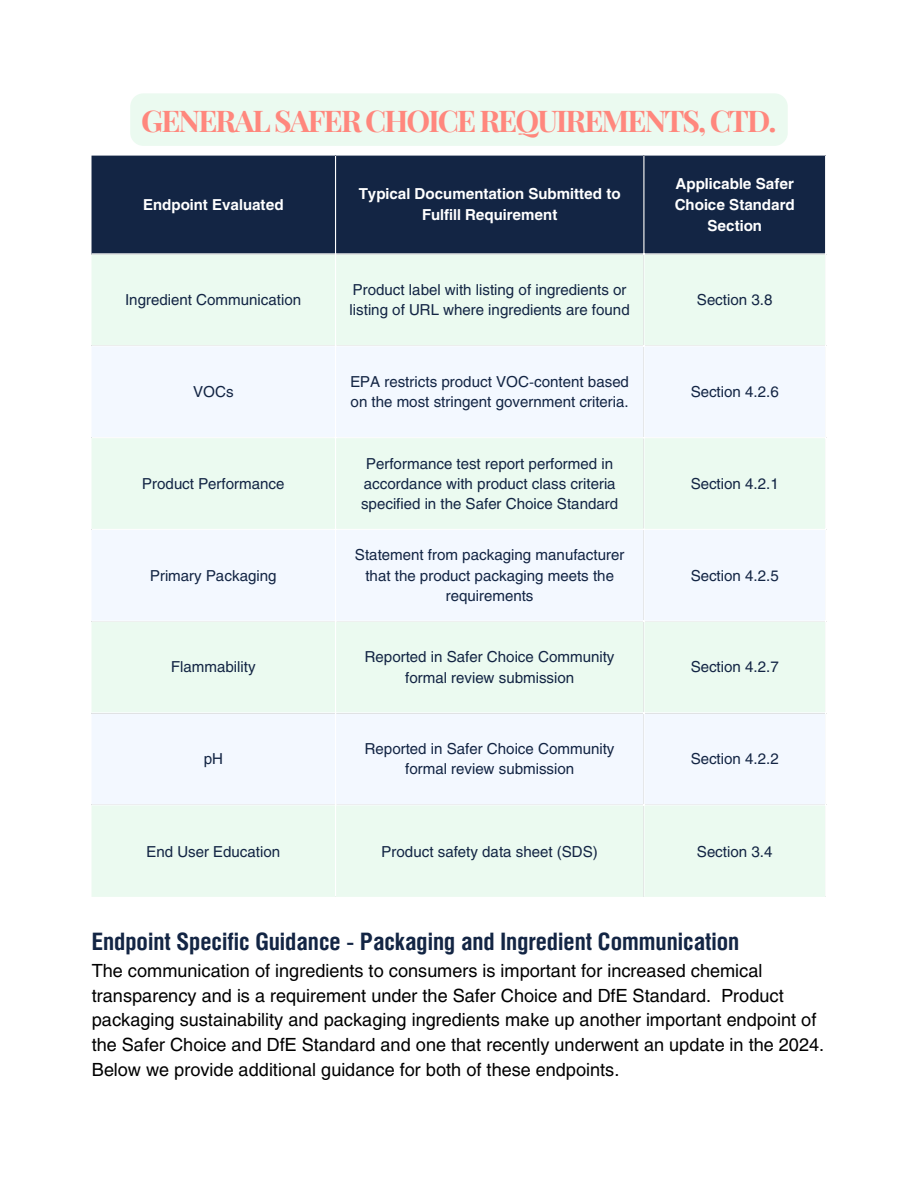
<style>
.page{position:relative;width:918px;height:1188px;background:#fff}
.page>*{position:absolute;margin:0;border:0;box-sizing:border-box;transform-origin:0 0}
.t1{font:700 30px "Playfair Display";letter-spacing:-.06em;color:#ff877d}
.t2{font:700 24px "Helios Cond";color:#132544}
.t3{font:18px/24.8px "Helios";color:#000}
.t4{font:15px/20.2px "Helios";color:#132544;text-align:center}
.t5{font:700 15px/21.3px "Helios";color:#fff;text-align:center}
</style>
<div class="page">
<div style="left:92px;top:156px;width:733px;height:97px;background:#132544"></div>
<div style="left:92px;top:255px;width:733px;height:642px;background:#ebfaf0"></div>
<svg style="left:92px;top:346px;width:733px;height:458px;fill:#f3f8ff"></svg>
<hr style="left:335px;top:156px;width:1px;height:741px;background:#fff">
<hr style="left:643px;top:156px;width:1px;height:741px;background:#fff">
<hr style="left:92px;top:345px;width:734px;height:1px;background:#fff">
<hr style="left:92px;top:437px;width:734px;height:1px;background:#fff">
<hr style="left:92px;top:529px;width:734px;height:1px;background:#fff">
<hr style="left:92px;top:621px;width:734px;height:1px;background:#fff">
<hr style="left:92px;top:712px;width:734px;height:2px;background:#fff">
<hr style="left:92px;top:804px;width:734px;height:1px;background:#fff">
<div style="left:130px;top:93px;width:658px;height:53px;background:#ebfaf0;border-radius:13px"></div>
<p class="t1" style="left:141px;top:100px;width:637px">GENERAL SAFER CHOICE REQUIREMENTS, CTD.</p>
<h1 class="t5" style="left:143px;top:194px;width:142px">Endpoint Evaluated</h1>
<p class="t5" style="left:359px;top:182px;width:264px">Typical Documentation Submitted to<br>Fulfill Requirement</p>
<p class="t5" style="left:675px;top:172px;width:122px">Applicable Safer<br>Choice Standard<br>Section</p>
<p class="t4" style="left:126px;top:289px;width:177px">Ingredient Communication</p>
<p class="t4" style="left:350px;top:279px;width:282px;text-align:left">Product label with listing of ingredients or listing of URL where ingredients are found</p>
<p class="t4" style="left:697px;top:289px;width:77px">Section 3.8</p>
<p class="t4" style="left:193px;top:381px;width:42px">VOCs</p>
<p class="t4" style="left:350px;top:371px;width:280px;text-align:left">EPA restricts product VOC-content based on the most stringent government criteria.</p>
<p class="t4" style="left:691px;top:381px;width:90px">Section 4.2.6</p>
<p class="t4" style="left:142px;top:473px;width:144px">Product Performance</p>
<p class="t4" style="left:150px;top:565px;width:128px">Primary Packaging</p>
<p class="t4" style="left:361px;top:453px;width:259px">Performance test report performed in accordance with product class criteria specified in the Safer Choice Standard</p>
<p class="t4" style="left:355px;top:544px;width:271px">Statement from packaging manufacturer that the product packaging meets the requirements</p>
<p class="t4" style="left:691px;top:473px;width:90px">Section 4.2.1</p>
<p class="t4" style="left:691px;top:565px;width:90px">Section 4.2.5</p>
<p class="t4" style="left:171px;top:657px;width:86px">Flammability</p>
<p class="t4" style="left:365px;top:646px;width:251px">Reported in Safer Choice Community formal review submission</p>
<p class="t4" style="left:691px;top:657px;width:90px">Section 4.2.7</p>
<p class="t4" style="left:204px;top:748px;width:21px">pH</p>
<p class="t4" style="left:365px;top:738px;width:251px">Reported in Safer Choice Community formal review submission</p>
<p class="t4" style="left:691px;top:748px;width:90px">Section 4.2.2</p>
<p class="t4" style="left:146px;top:841px;width:135px">End User Education</p>
<p class="t4" style="left:382px;top:841px;width:218px">Product safety data sheet (SDS)</p>
<p class="t4" style="left:697px;top:841px;width:77px">Section 3.4</p>
<p class="t2" style="left:92px;top:925px;width:649px">Endpoint Specific Guidance - Packaging and Ingredient Communication</p>
<p class="t3" style="left:92px;top:957px;width:734px">The communication of ingredients to consumers is important for increased chemical transparency and is a requirement under the Safer Choice and DfE Standard. Product packaging sustainability and packaging ingredients make up another important endpoint of the Safer Choice and DfE Standard and one that recently underwent an update in the 2024.<br>Below we provide additional guidance for both of these endpoints.</p>
</div>
